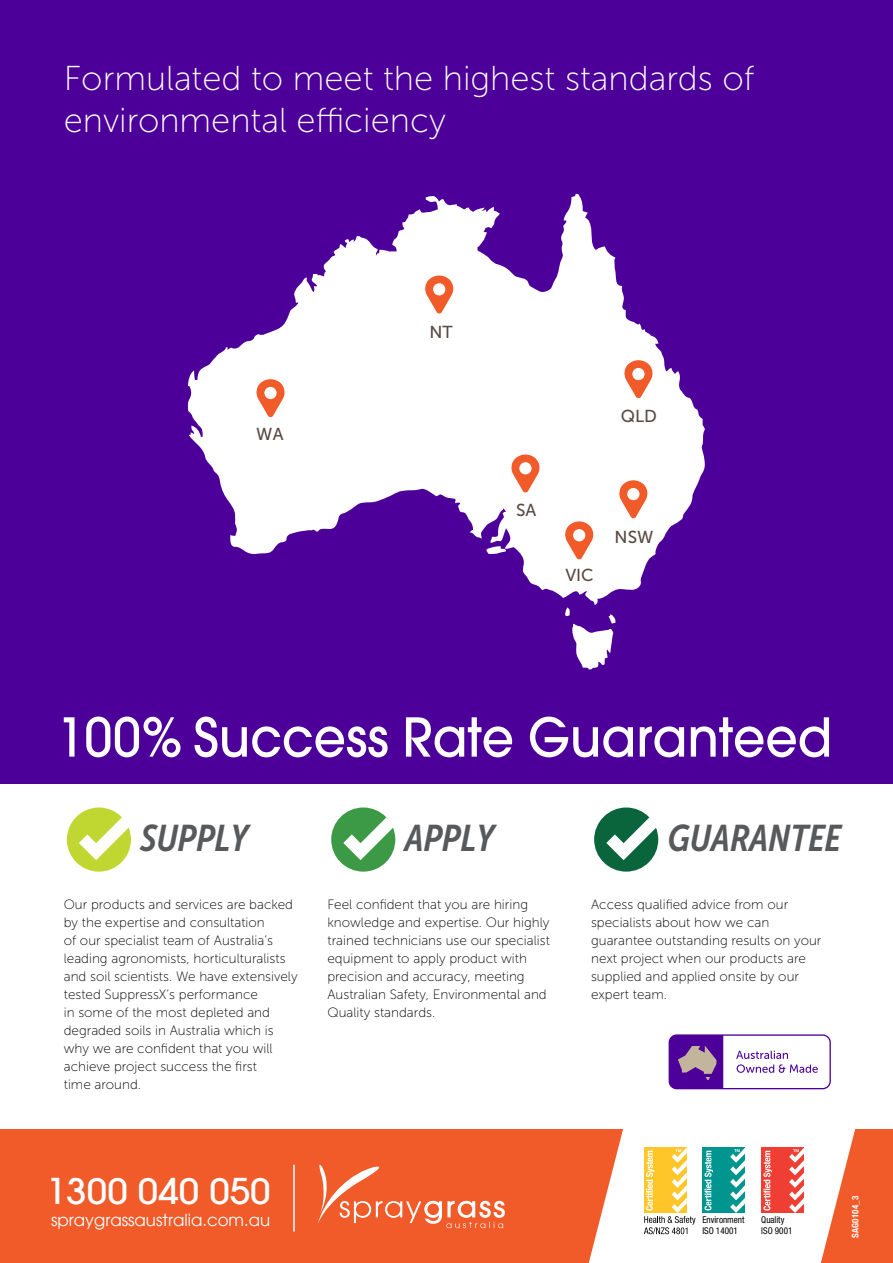
<style>
.page{position:relative;width:893px;height:1263px;background:#fff}
.page>*{position:absolute;margin:0;border:0;box-sizing:border-box;transform-origin:0 0}
.t1{font:500 53.1px "Avant Garde";color:#fff;scale:.95 1}
.t2{font:italic 37.05px "Museo Sans Cond 700";color:#58595b}
.t3{font:500 34.95px "Avant Garde";color:#fff;scale:1.05 1}
.t4{font:34.5px/41.4px "Museo Sans 100";color:#fff}
.t5{font:17.25px "Museo Sans 500";color:#594a42}
.t6{font:16.65px "Avant Garde";color:#fff}
.t7{font:13.5px/18px "Museo Sans 100";color:#000}
.t8{font:condensed 9.3px/11.2px "Helvetica Neue";color:#000}
.t9{font:700 condensed 9px "Helvetica Neue";letter-spacing:.02em;color:#fff}
</style>
<div class="page">
<div style="left:0;top:0;width:893px;height:783px;background:#4d0099"></div>
<svg style="left:188px;top:194px;width:517px;height:475px;fill:#fff"></svg>
<svg style="left:255px;top:379px;width:31px;height:39px"></svg>
<svg style="left:424px;top:276px;width:31px;height:38px"></svg>
<svg style="left:510px;top:454px;width:31px;height:39px"></svg>
<svg style="left:623px;top:360px;width:31px;height:39px"></svg>
<svg style="left:564px;top:521px;width:31px;height:39px"></svg>
<svg style="left:618px;top:480px;width:31px;height:39px"></svg>
<svg style="left:736px;top:1051px;width:82px;height:22px"></svg>
<div style="left:669px;top:1034px;width:162px;height:55px;border:1px solid #4d0099;border-radius:7px"></div>
<svg style="left:669px;top:1035px;width:54px;height:54px;background:#6a2e9a"></svg>
<div style="left:0;top:1130px;width:893px;height:133px;background:#f15a29"></div>
<svg style="left:318px;top:1164px;width:187px;height:64px"></svg>
<hr style="left:293px;top:1165px;width:2px;height:66px;background:#fff">
<svg style="left:589px;top:1129px;width:269px;height:134px;background:#ead0be"></svg>
<svg style="left:330px;top:806px;width:67px;height:67px"></svg>
<div style="left:328px;top:804px;width:70px;height:71px;border:3px solid #fff;border-radius:50%"></div>
<svg style="left:343px;top:817px;width:52px;height:43px"></svg>
<svg style="left:65px;top:806px;width:68px;height:67px"></svg>
<div style="left:64px;top:804px;width:70px;height:71px;border:3px solid #fff;border-radius:50%"></div>
<svg style="left:79px;top:817px;width:52px;height:43px"></svg>
<svg style="left:593px;top:806px;width:67px;height:67px"></svg>
<div style="left:591px;top:804px;width:70px;height:71px;border:3px solid #fff;border-radius:50%"></div>
<svg style="left:606px;top:817px;width:52px;height:43px"></svg>
<h3 class="t4" style="left:64px;top:58px;width:692px">Formulated to meet the highest standards of environmental efficiency</h3>
<p class="t5" style="left:256px;top:425px;width:29px">WA</p>
<p class="t5" style="left:429px;top:323px;width:25px">NT</p>
<p class="t5" style="left:621px;top:406px;width:38px">QLD</p>
<p class="t5" style="left:516px;top:501px;width:22px">SA</p>
<p class="t5" style="left:565px;top:566px;width:30px">VIC</p>
<p class="t5" style="left:615px;top:527px;width:40px">NSW</p>
<h1 class="t1" style="left:56px;top:704px;width:818px">100% Success Rate Guaranteed</h1>
<h2 class="t2" style="left:140px;top:818px;width:109px">SUPPLY</h2>
<h2 class="t2" style="left:405px;top:818px;width:91px">APPLY</h2>
<h2 class="t2" style="left:668px;top:818px;width:175px">GUARANTEE</h2>
<p class="t7" style="left:64px;top:895px;width:235px">Our products and services are backed by the expertise and consultation<br>of our specialist team of Australia’s leading agronomists, horticulturalists and soil scientists. We have extensively tested SuppressX’s performance<br>in some of the most depleted and degraded soils in Australia which is why we are confident that you will achieve project success the first<br>time around.</p>
<p class="t7" style="left:327px;top:895px;width:224px">Feel confident that you are hiring knowledge and expertise. Our highly trained technicians use our specialist equipment to apply product with precision and accuracy, meeting Australian Safety, Environmental and Quality standards.</p>
<p class="t7" style="left:591px;top:895px;width:232px">Access qualified advice from our specialists about how we can guarantee outstanding results on your next project when our products are supplied and applied onsite by our expert team.</p>
<h3 class="t3" style="left:46px;top:1170px;width:215px">1300 040 050</h3>
<p class="t6" style="left:51px;top:1210px;width:221px">spraygrassaustralia.com.au</p>
<p class="t8" style="left:702px;top:1214px;width:44px">Environment<br>ISO 14001</p>
<p class="t8" style="left:761px;top:1214px;width:33px">Quality<br>ISO 9001</p>
<p class="t9" style="left:848px;top:1238px;width:44px;rotate:-90deg">SAG0104_3</p>
</div>
